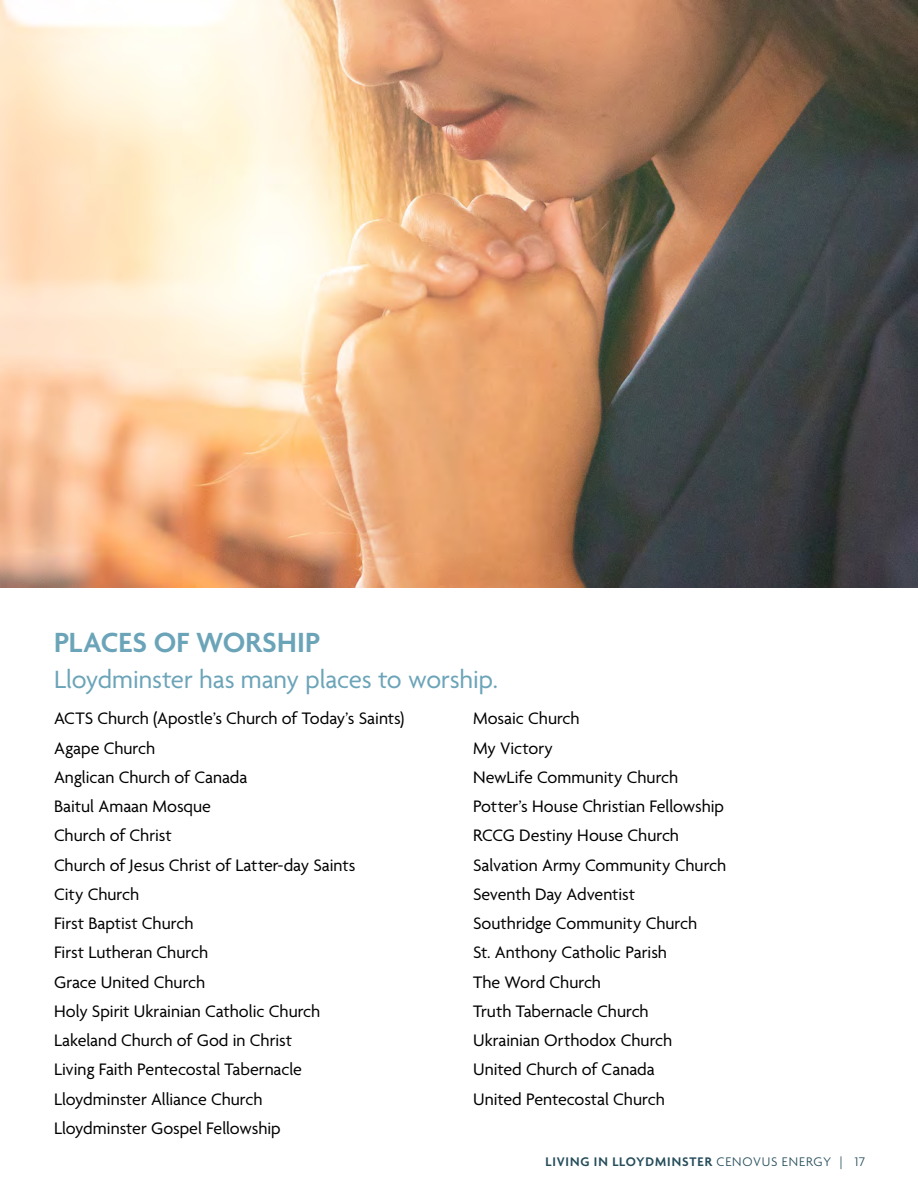
<style>
.page{position:relative;width:918px;height:1188px;background:#fff}
.page>*{position:absolute;margin:0;border:0;box-sizing:border-box;transform-origin:0 0}
.t1{font:600 30px "Agenda";letter-spacing:.005em;color:#6ba4b8}
.t2{font:27px "Agenda";letter-spacing:-.005em;color:#6ba4b8}
.t3{font:18px/29.2px "Agenda";color:#000}
.t4{font:600 13.5px "Agenda";letter-spacing:.065em;color:#244c5a}
.s1{font-weight:300}
</style>
<div class="page">
<img style="left:0;top:0;width:918px;height:588px">
<h1 class="t1" style="left:54px;top:626px;width:268px">PLACES OF WORSHIP</h1>
<h2 class="t2" style="left:54px;top:665px;width:445px">Lloydminster has many places to worship.</h2>
<p class="t3" style="left:54px;top:705px;width:352px">ACTS Church (Apostle’s Church of Today’s Saints)<br>Agape Church<br>Anglican Church of Canada<br>Baitul Amaan Mosque<br>Church of Christ<br>Church of Jesus Christ of Latter-day Saints<br>City Church<br>First Baptist Church<br>First Lutheran Church<br>Grace United Church<br>Holy Spirit Ukrainian Catholic Church<br>Lakeland Church of God in Christ<br>Living Faith Pentecostal Tabernacle<br>Lloydminster Alliance Church<br>Lloydminster Gospel Fellowship</p>
<p class="t3" style="left:473px;top:705px;width:255px">Mosaic Church<br>My Victory<br>NewLife Community Church<br>Potter’s House Christian Fellowship<br>RCCG Destiny House Church<br>Salvation Army Community Church<br>Seventh Day Adventist<br>Southridge Community Church<br>St. Anthony Catholic Parish<br>The Word Church<br>Truth Tabernacle Church<br>Ukrainian Orthodox Church<br>United Church of Canada<br>United Pentecostal Church</p>
<p class="t4" style="left:546px;top:1154px;width:321px">LIVING IN LLOYDMINSTER <span class="s1">CENOVUS ENERGY | 17</span></p>
</div>
